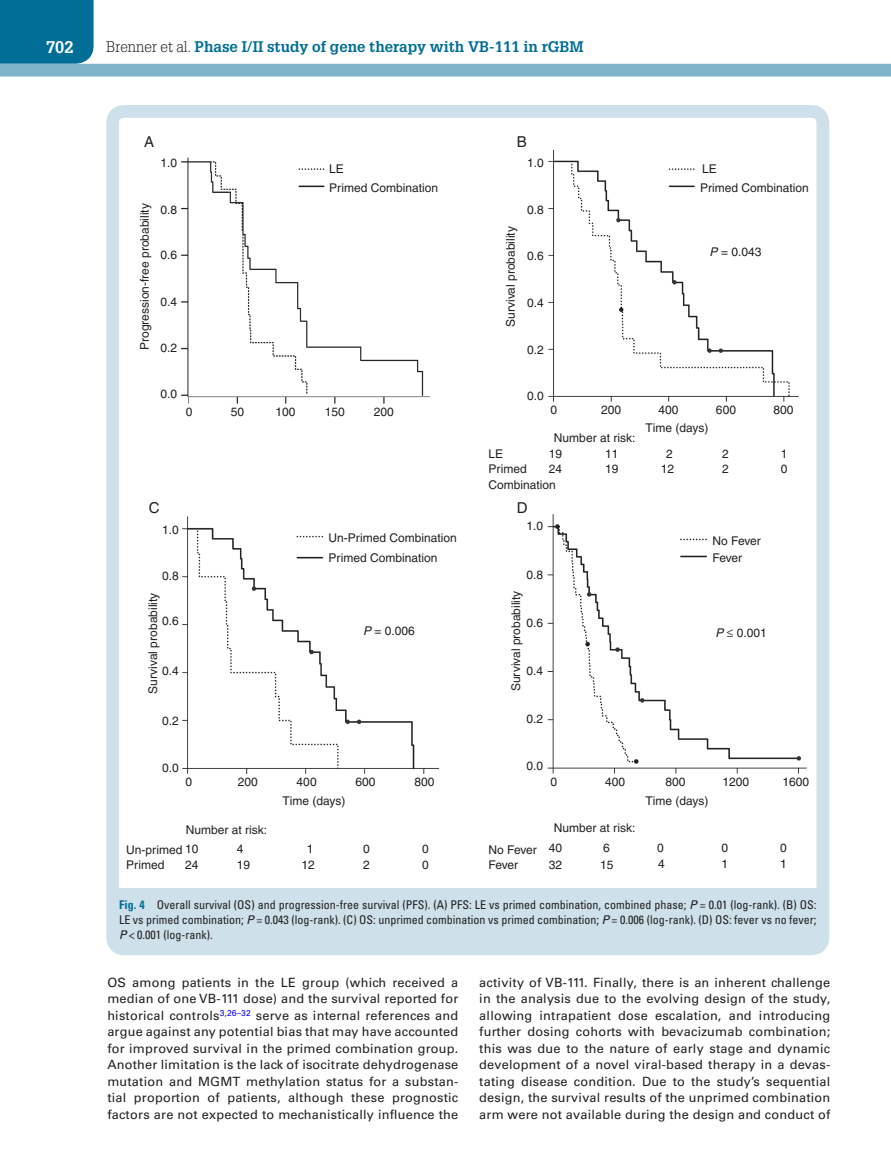
<style>
.page{position:relative;width:891px;height:1175px;background:#fff}
.page>*{position:absolute;margin:0;border:0;box-sizing:border-box;transform-origin:0 0}
.t1{font:700 16.5px "Glypha LT Std";color:#fff}
.t2{font:700 15px "Glypha LT Std";color:#006e96}
.t3{font:15px "Helvetica";color:#231f20}
.t4{font:12.75px/16.5px "Univers LT Std";letter-spacing:.015em;color:#231f20;text-align:justify}
.t5{font:12px/15.1px "Helvetica";color:#231f20}
.t6{font:condensed 12px/15px "Univers LT Std";color:#231f20;text-align:justify}
.s1{font-weight:300;color:#231f20}
.s2{font-style:italic}
.s3{font-weight:700;color:#006e96}
.s4{font-style:italic;font-stretch:normal}
</style>
<div class="page">
<div style="left:0;top:0;width:94px;height:64px;background:#006e96"></div>
<div style="left:0;top:64px;width:891px;height:12px;background:#7fb4ca"></div>
<div style="left:110px;top:888px;width:716px;height:59px;background:#cee0ea"></div>
<img style="left:181px;top:150px;width:618px;height:253px">
<img style="left:183px;top:514px;width:623px;height:259px">
<div style="left:106px;top:105px;width:723px;height:850px;border:13px solid #cee0ea;border-radius:12px"></div>
<p class="t1" style="left:46px;top:37px;width:29px">702</p>
<p class="t2" style="left:106px;top:37px;width:479px"><span class="s1">Brenner et al.</span> Phase I/II study of gene therapy with VB-111 in rGBM</p>
<p class="t3" style="left:144px;top:133px;width:12px">A</p>
<p class="t5" style="left:137px;top:350px;width:148px;rotate:-90deg">Progression-free probability</p>
<p class="t5" style="left:160px;top:155px;width:18px">1.0</p>
<p class="t5" style="left:160px;top:202px;width:18px">0.8</p>
<p class="t5" style="left:160px;top:247px;width:18px">0.6</p>
<p class="t5" style="left:160px;top:294px;width:18px">0.4</p>
<p class="t5" style="left:160px;top:340px;width:18px">0.2</p>
<p class="t5" style="left:160px;top:386px;width:18px">0.0</p>
<p class="t5" style="left:186px;top:404px;width:8px">0</p>
<p class="t5" style="left:329px;top:162px;width:16px">LE</p>
<p class="t5" style="left:329px;top:180px;width:110px">Primed Combination</p>
<p class="t3" style="left:517px;top:133px;width:12px">B</p>
<p class="t5" style="left:503px;top:327px;width:102px;rotate:-90deg">Survival probability</p>
<p class="t5" style="left:527px;top:155px;width:18px">1.0</p>
<p class="t5" style="left:527px;top:202px;width:18px">0.8</p>
<p class="t5" style="left:527px;top:248px;width:18px">0.6</p>
<p class="t5" style="left:527px;top:295px;width:18px">0.4</p>
<p class="t5" style="left:527px;top:342px;width:18px">0.2</p>
<p class="t5" style="left:527px;top:388px;width:18px">0.0</p>
<p class="t5" style="left:700px;top:160px;width:110px;line-height:18.8px">LE<br>Primed Combination</p>
<p class="t5" style="left:710px;top:245px;width:53px"><span class="s2">P</span> = 0.043</p>
<p class="t5" style="left:231px;top:404px;width:15px">50</p>
<p class="t5" style="left:275px;top:404px;width:22px">100</p>
<p class="t5" style="left:325px;top:404px;width:22px">150</p>
<p class="t5" style="left:374px;top:404px;width:22px">200</p>
<p class="t5" style="left:716px;top:402px;width:22px">600</p>
<p class="t5" style="left:773px;top:402px;width:22px">800</p>
<p class="t5" style="left:645px;top:400px;width:64px;line-height:18.1px;text-indent:13px">400<br>Time (days)</p>
<p class="t5" style="left:551px;top:402px;width:8px">0</p>
<p class="t5" style="left:601px;top:402px;width:22px">200</p>
<p class="t5" style="left:549px;top:430px;width:88px;text-indent:5px">Number at risk:<br>19<br>24</p>
<p class="t5" style="left:489px;top:445px;width:69px;line-height:15.6px">LE<br>Primed<br>Combination</p>
<p class="t5" style="left:605px;top:446px;width:15px">11<br>19</p>
<p class="t5" style="left:661px;top:446px;width:15px;text-align:center">2<br>12</p>
<p class="t5" style="left:722px;top:446px;width:8px">2<br>2</p>
<p class="t5" style="left:781px;top:446px;width:8px">1<br>0</p>
<p class="t3" style="left:149px;top:498px;width:12px">C</p>
<p class="t3" style="left:517px;top:498px;width:12px">D</p>
<p class="t5" style="left:527px;top:518px;width:18px">1.0</p>
<p class="t5" style="left:527px;top:567px;width:18px">0.8</p>
<p class="t5" style="left:162px;top:522px;width:18px">1.0</p>
<p class="t5" style="left:162px;top:568px;width:18px">0.8</p>
<p class="t5" style="left:162px;top:613px;width:18px">0.6</p>
<p class="t5" style="left:329px;top:527px;width:130px;line-height:20.7px">Un-Primed Combination<br>Primed Combination</p>
<p class="t5" style="left:713px;top:533px;width:50px">No Fever</p>
<p class="t5" style="left:713px;top:550px;width:31px">Fever</p>
<p class="t5" style="left:145px;top:693px;width:102px;rotate:-90deg">Survival probability</p>
<p class="t5" style="left:508px;top:691px;width:102px;rotate:-90deg">Survival probability</p>
<p class="t5" style="left:527px;top:615px;width:18px">0.6</p>
<p class="t5" style="left:527px;top:663px;width:18px">0.4</p>
<p class="t5" style="left:527px;top:711px;width:18px">0.2</p>
<p class="t5" style="left:527px;top:758px;width:18px">0.0</p>
<p class="t5" style="left:363px;top:623px;width:53px"><span class="s2">P</span> = 0.006</p>
<p class="t5" style="left:716px;top:625px;width:53px"><span class="s2">P</span> ≤ 0.001</p>
<p class="t5" style="left:162px;top:663px;width:18px">0.4</p>
<p class="t5" style="left:162px;top:712px;width:18px">0.2</p>
<p class="t5" style="left:162px;top:760px;width:18px">0.0</p>
<p class="t5" style="left:185px;top:774px;width:8px">0</p>
<p class="t5" style="left:551px;top:774px;width:8px">0</p>
<p class="t5" style="left:238px;top:774px;width:22px">200</p>
<p class="t5" style="left:297px;top:774px;width:22px">400</p>
<p class="t5" style="left:356px;top:774px;width:22px">600</p>
<p class="t5" style="left:415px;top:774px;width:22px">800</p>
<p class="t5" style="left:605px;top:774px;width:22px">400</p>
<p class="t5" style="left:665px;top:774px;width:22px">800</p>
<p class="t5" style="left:722px;top:774px;width:28px">1200</p>
<p class="t5" style="left:783px;top:774px;width:28px">1600</p>
<p class="t5" style="left:283px;top:793px;width:64px">Time (days)</p>
<p class="t5" style="left:645px;top:793px;width:64px">Time (days)</p>
<p class="t5" style="left:186px;top:822px;width:83px">Number at risk:</p>
<p class="t5" style="left:554px;top:820px;width:83px">Number at risk:</p>
<p class="t5" style="left:126px;top:841px;width:74px">Un-primed 10</p>
<p class="t5" style="left:549px;top:839px;width:15px;line-height:16.6px">40<br>32</p>
<p class="t5" style="left:603px;top:840px;width:8px">6</p>
<p class="t5" style="left:657px;top:840px;width:8px">0</p>
<p class="t5" style="left:722px;top:840px;width:8px">0</p>
<p class="t5" style="left:780px;top:840px;width:8px">0</p>
<p class="t5" style="left:237px;top:841px;width:15px;line-height:15.9px">4<br>19</p>
<p class="t5" style="left:302px;top:840px;width:15px;line-height:15.9px;text-align:center">1<br>12</p>
<p class="t5" style="left:363px;top:841px;width:8px;line-height:15.9px">0<br>2</p>
<p class="t5" style="left:422px;top:841px;width:8px;line-height:15.9px">0<br>0</p>
<p class="t5" style="left:489px;top:841px;width:50px">No Fever</p>
<p class="t5" style="left:600px;top:857px;width:15px">15</p>
<p class="t5" style="left:658px;top:856px;width:8px">4</p>
<p class="t5" style="left:722px;top:856px;width:8px">1</p>
<p class="t5" style="left:780px;top:856px;width:8px">1</p>
<p class="t5" style="left:126px;top:857px;width:40px">Primed</p>
<p class="t5" style="left:489px;top:857px;width:31px">Fever</p>
<p class="t5" style="left:185px;top:857px;width:15px">24</p>
<p class="t6" style="left:119px;top:897px;width:699px"><span class="s3">Fig. 4</span> Overall survival (OS) and progression-free survival (PFS). (A) PFS: LE vs primed combination, combined phase; <span class="s4">P</span> = 0.01 (log-rank). (B) OS:<br>LE vs primed combination; <span class="s4">P</span> = 0.043 (log-rank). (C) OS: unprimed combination vs primed combination; <span class="s4">P</span> = 0.006 (log-rank). (D) OS: fever vs no fever; <span class="s4">P</span> &lt; 0.001 (log-rank).</p>
<p class="t4" style="left:107px;top:974px;width:353px">OS among patients in the LE group (which received a median of one VB-111 dose) and the survival reported for historical controls<sup>3</sup><sup>,</sup><sup>26–32</sup> serve as internal references and argue against any potential bias that may have accounted for improved survival in the primed combination group.<br>Another limitation is the lack of isocitrate dehydrogenase mutation and MGMT methylation status for a substan&shy;tial proportion of patients, although these prognostic factors are not expected to mechanistically influence the</p>
<p class="t4" style="left:479px;top:974px;width:353px">activity of VB-111. Finally, there is an inherent challenge in the analysis due to the evolving design of the study, allowing intrapatient dose escalation, and introducing further dosing cohorts with bevacizumab combination; this was due to the nature of early stage and dynamic development of a novel viral-based therapy in a devas&shy;tating disease condition. Due to the study’s sequential design, the survival results of the unprimed combination arm were not available during the design and conduct of</p>
</div>
